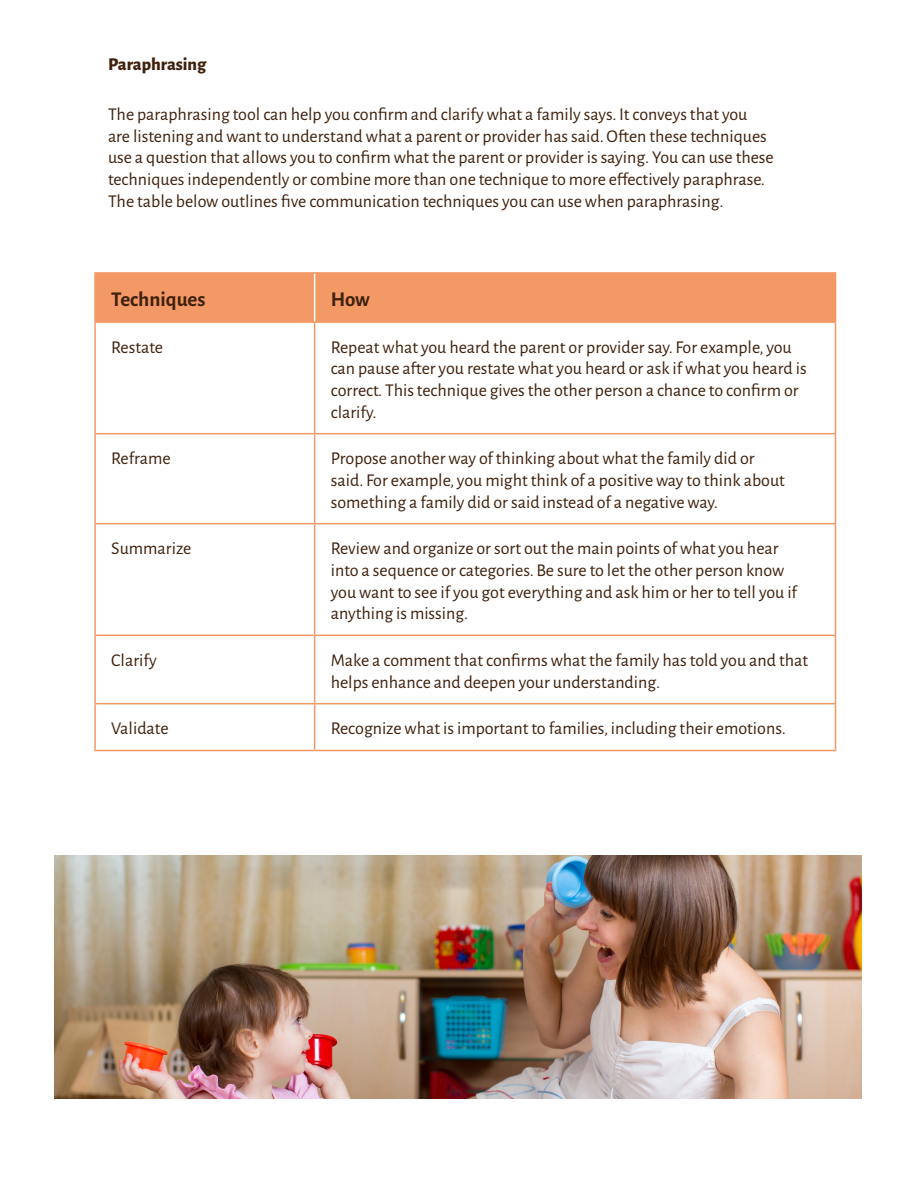
<style>
.page{position:relative;width:918px;height:1188px;background:#fff}
.page>*{position:absolute;margin:0;border:0;box-sizing:border-box;transform-origin:0 0}
.t1{font:700 21px "Alegreya Sans";color:#40210d}
.t2{font:18px/21.6px "Alegreya Sans";color:#40210d}
.t3{font:800 18px "Alegreya Sans";color:#40210d}
</style>
<div class="page">
<img style="left:54px;top:855px;width:807px;height:244px">
<div style="left:96px;top:274px;width:739px;height:47px;background:#f29966"></div>
<hr style="left:314px;top:274px;width:1px;height:47px;background:#fff">
<hr style="left:94px;top:272px;width:221px;height:2px;background:#f29966">
<hr style="left:94px;top:274px;width:2px;height:47px;background:#f29966">
<hr style="left:315px;top:272px;width:521px;height:2px;background:#f29966">
<hr style="left:835px;top:274px;width:1px;height:47px;background:#f29966">
<hr style="left:94px;top:321px;width:221px;height:2px;background:#f29966">
<hr style="left:315px;top:321px;width:521px;height:2px;background:#f29966">
<hr style="left:94px;top:323px;width:2px;height:110px;background:#f29966">
<hr style="left:314px;top:323px;width:1px;height:110px;background:#f29966">
<hr style="left:835px;top:323px;width:1px;height:110px;background:#f29966">
<hr style="left:94px;top:524px;width:2px;height:111px;background:#f29966">
<hr style="left:314px;top:524px;width:1px;height:111px;background:#f29966">
<hr style="left:835px;top:524px;width:1px;height:111px;background:#f29966">
<hr style="left:94px;top:636px;width:2px;height:67px;background:#f29966">
<hr style="left:314px;top:636px;width:1px;height:67px;background:#f29966">
<hr style="left:835px;top:636px;width:1px;height:67px;background:#f29966">
<hr style="left:94px;top:704px;width:2px;height:46px;background:#f29966">
<hr style="left:314px;top:704px;width:1px;height:46px;background:#f29966">
<hr style="left:835px;top:704px;width:1px;height:46px;background:#f29966">
<hr style="left:94px;top:750px;width:221px;height:1px;background:#f29966">
<hr style="left:315px;top:750px;width:521px;height:1px;background:#f29966">
<hr style="left:94px;top:433px;width:221px;height:1px;background:#f29966">
<hr style="left:94px;top:434px;width:2px;height:89px;background:#f29966">
<hr style="left:315px;top:433px;width:521px;height:1px;background:#f29966">
<hr style="left:314px;top:434px;width:1px;height:89px;background:#f29966">
<hr style="left:835px;top:434px;width:1px;height:89px;background:#f29966">
<hr style="left:94px;top:523px;width:221px;height:1px;background:#f29966">
<hr style="left:315px;top:523px;width:521px;height:1px;background:#f29966">
<hr style="left:94px;top:635px;width:221px;height:1px;background:#f29966">
<hr style="left:315px;top:635px;width:521px;height:1px;background:#f29966">
<hr style="left:94px;top:703px;width:221px;height:1px;background:#f29966">
<hr style="left:315px;top:703px;width:521px;height:1px;background:#f29966">
<h4 class="t3" style="left:108px;top:51px;width:100px">Paraphrasing</h4>
<p class="t2" style="left:108px;top:103px;width:667px">The paraphrasing tool can help you confirm and clarify what a family says. It conveys that you are listening and want to understand what a parent or provider has said. Often these techniques use a question that allows you to confirm what the parent or provider is saying. You can use these techniques independently or combine more than one technique to more effectively paraphrase.<br>The table below outlines five communication techniques you can use when paraphrasing.</p>
<p class="t1" style="left:111px;top:284px;width:96px">Techniques</p>
<p class="t1" style="left:331px;top:284px;width:40px">How</p>
<p class="t2" style="left:111px;top:335px;width:53px">Restate</p>
<p class="t2" style="left:331px;top:335px;width:477px">Repeat what you heard the parent or provider say. For example, you can pause after you restate what you heard or ask if what you heard is correct. This technique gives the other person a chance to confirm or clarify.</p>
<p class="t2" style="left:111px;top:447px;width:61px">Reframe</p>
<p class="t2" style="left:331px;top:447px;width:456px">Propose another way of thinking about what the family did or said. For example, you might think of a positive way to think about something a family did or said instead of a negative way.</p>
<p class="t2" style="left:111px;top:537px;width:82px">Summarize</p>
<p class="t2" style="left:331px;top:537px;width:468px">Review and organize or sort out the main points of what you hear into a sequence or categories. Be sure to let the other person know you want to see if you got everything and ask him or her to tell you if anything is missing.</p>
<p class="t2" style="left:111px;top:648px;width:47px">Clarify</p>
<p class="t2" style="left:331px;top:648px;width:479px">Make a comment that confirms what the family has told you and that helps enhance and deepen your understanding.</p>
<p class="t2" style="left:111px;top:717px;width:59px">Validate</p>
<p class="t2" style="left:331px;top:717px;width:456px">Recognize what is important to families, including their emotions.</p>
</div>
